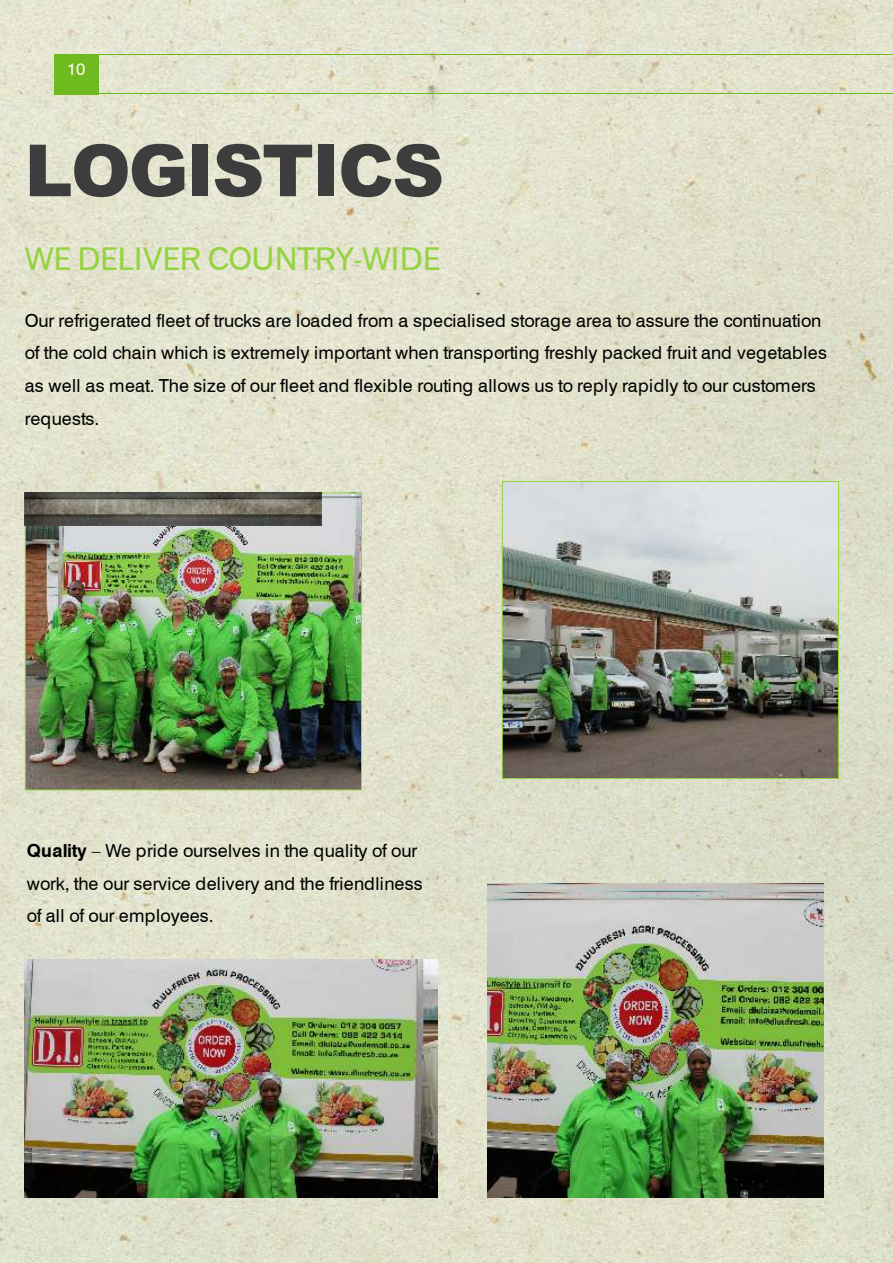
<style>
.page{position:relative;width:893px;height:1263px;background:#fff}
.page>*{position:absolute;margin:0;border:0;box-sizing:border-box;transform-origin:0 0}
.t1{font:900 72px "Arial";letter-spacing:-.03em;color:#3d3d3d}
.t2{font:31.5px "Gothic 720 BT Roman B";letter-spacing:-.025em;color:#95d340}
.t3{font:18px/32.7px "Swiss 721 BT";letter-spacing:.005em;color:#000}
.t4{font:16.8px "Swiss 721 BT";color:#fefef5}
.s1{font-weight:700}
</style>
<div class="page">
<img style="left:0;top:0;width:893px;height:1263px">
<hr style="left:54px;top:54px;width:839px;height:1px;background:#6fba1e">
<hr style="left:55px;top:93px;width:838px;height:1px;background:#6fba1e">
<div style="left:54px;top:54px;width:44px;height:40px;background:#6fba1e"></div>
<img style="left:27px;top:494px;width:333px;height:294px">
<img style="left:25px;top:492px;width:296px;height:33px">
<img style="left:487px;top:883px;width:337px;height:314px">
<img style="left:504px;top:483px;width:333px;height:294px">
<div style="left:502px;top:481px;width:337px;height:298px;border:1px solid #95d340"></div>
<img style="left:25px;top:959px;width:412px;height:238px">
<p class="t4" style="left:67px;top:63px;width:20px">10</p>
<h1 class="t1" style="left:25px;top:145px;width:421px">LOGISTICS</h1>
<h2 class="t2" style="left:25px;top:246px;width:418px">WE DELIVER COUNTRY-WIDE</h2>
<p class="t3" style="left:25px;top:306px;width:804px">Our refrigerated fleet of trucks are loaded from a specialised storage area to assure the continuation of the cold chain which is extremely important when transporting freshly packed fruit and vegetables as well as meat. The size of our fleet and flexible routing allows us to reply rapidly to our customers requests.</p>
<p class="t3" style="left:27px;top:836px;width:397px"><span class="s1">Quality</span> – We pride ourselves in the quality of our work, the our service delivery and the friendliness of all of our employees.</p>
</div>
